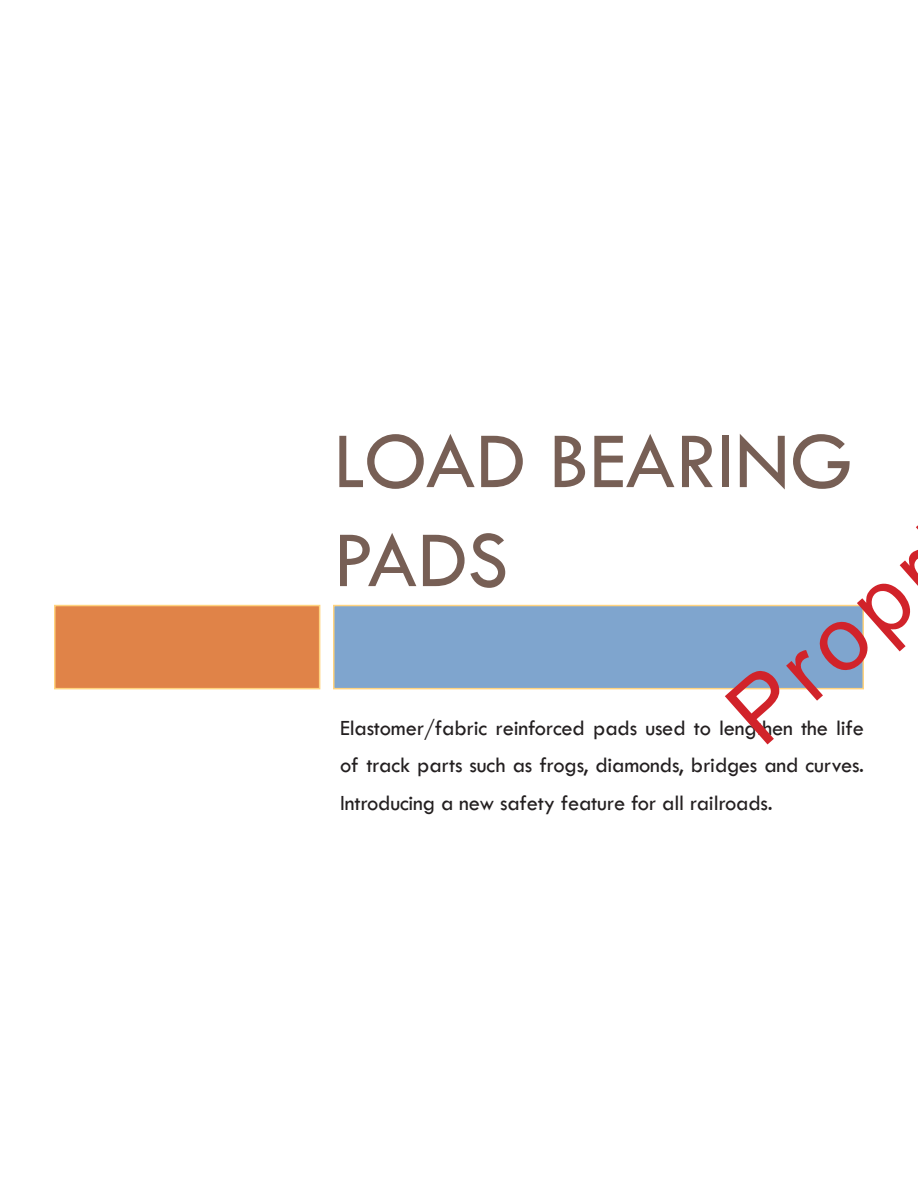
<style>
.page{position:relative;width:918px;height:1188px;background:#fff}
.page>*{position:absolute;margin:0;border:0;box-sizing:border-box;transform-origin:0 0}
.t1{font:90px "Arial";color:#d1232a}
.t2{font:82.5px/99px "Tw Cen";color:#775f55}
.t3{font:22.5px/37.5px "Tw Cen";letter-spacing:-.01em;color:#231f20;text-align:justify}
</style>
<div class="page">
<div style="left:54px;top:605px;width:266px;height:84px;background:#e08348;border:2px solid #ffd37f"></div>
<div style="left:333px;top:605px;width:531px;height:84px;background:#7fa5ce;border:2px solid #ffd37f"></div>
<p class="t2" style="left:333px;top:411px;width:522px">LOAD BEARING<br>PADS</p>
<p class="t1" style="left:702px;top:682px;width:213px;rotate:-42deg">Prop</p>
<p class="t3" style="left:340px;top:709px;width:525px">Elastomer/fabric reinforced pads used to lengthen the life of track parts such as frogs, diamonds, bridges and curves.<br>Introducing a new safety feature for all railroads.</p>
</div>
